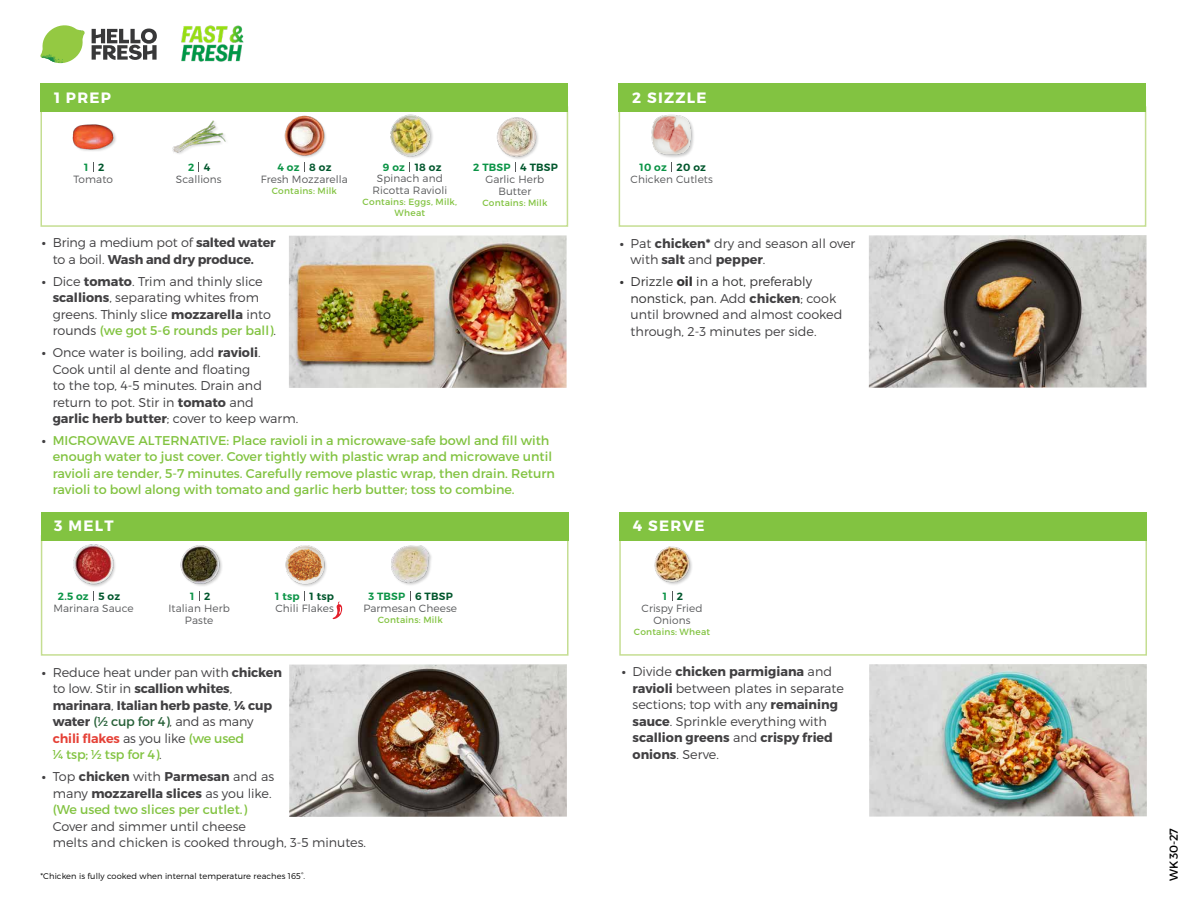
<style>
.page{position:relative;width:1188px;height:918px;background:#fff}
.page>*{position:absolute;margin:0;border:0;box-sizing:border-box;transform-origin:0 0}
.t1{font:700 15px "Montserrat";letter-spacing:.085em;color:#fff}
.t2{font:300 12.75px/16.5px "Montserrat";color:#414042}
.t3{font:12.75px/16.5px "Montserrat";color:#82c341}
.t4{font:700 12.75px/16.5px "Montserrat";color:#414042}
.t5{font:11.55px "Montserrat";color:#000}
.t6{font:300 10.5px/12px "Montserrat";letter-spacing:.01em;color:#58595b;text-align:center}
.t7{font:600 10.5px "Montserrat";letter-spacing:.02em;color:#0b9446}
.t8{font:600 10.5px "Montserrat";color:#00562c}
.t9{font:9px/10.5px "Montserrat";letter-spacing:.02em;color:#82c341;text-align:center}
.t10{font:300 8.25px "Montserrat";letter-spacing:.01em;color:#000}
.s1{color:#00562c}
.s2{color:#0b9446}
.s3{font-weight:300}
.s4{font-weight:700}
.s5{font-weight:400;color:#82c341}
.s6{font-weight:700;color:#414042}
.s7{font-weight:700;color:#343334}
.s8{color:#343334}
.s9{font-weight:400;color:#266037}
.s10{font-weight:600;color:#e54137}
</style>
<div class="page">
<div style="left:619px;top:535px;width:528px;height:121px;border:2px solid #c5de92"></div>
<div style="left:41px;top:535px;width:528px;height:121px;border:2px solid #c5de92"></div>
<div style="left:74px;top:544px;width:43px;height:44px;background:#000;opacity:.2"></div>
<img style="left:73px;top:544px;width:44px;height:42px">
<img style="left:180px;top:545px;width:42px;height:41px">
<img style="left:285px;top:545px;width:42px;height:41px">
<img style="left:654px;top:546px;width:38px;height:39px">
<svg style="left:92px;top:28px;width:65px;height:32px"></svg>
<svg style="left:43px;top:25px;width:40px;height:25px"></svg>
<img style="left:64px;top:25px;width:21px;height:17px">
<img style="left:43px;top:40px;width:38px;height:7px">
<img style="left:40px;top:42px;width:39px;height:21px">
<img style="left:63px;top:47px;width:18px;height:16px">
<img style="left:181px;top:25px;width:63px;height:37px">
<div style="left:619px;top:106px;width:527px;height:121px;border:2px solid #c5de92"></div>
<div style="left:40px;top:106px;width:528px;height:121px;border:2px solid #c5de92"></div>
<img style="left:869px;top:235px;width:278px;height:153px">
<div style="left:619px;top:83px;width:527px;height:28px;background:#82c341"></div>
<img style="left:289px;top:235px;width:278px;height:153px">
<div style="left:40px;top:83px;width:528px;height:28px;background:#82c341"></div>
<img style="left:869px;top:664px;width:278px;height:153px">
<div style="left:619px;top:512px;width:528px;height:28px;background:#82c341"></div>
<img style="left:289px;top:664px;width:278px;height:153px">
<div style="left:41px;top:512px;width:528px;height:28px;background:#82c341"></div>
<svg style="left:333px;top:602px;width:9px;height:17px"></svg>
<img style="left:391px;top:545px;width:41px;height:40px">
<div style="left:497px;top:117px;width:43px;height:43px;background:#000;opacity:.2"></div>
<img style="left:497px;top:117px;width:43px;height:40px">
<div style="left:652px;top:115px;width:43px;height:44px;background:#000;opacity:.2"></div>
<img style="left:651px;top:115px;width:44px;height:41px">
<img style="left:172px;top:120px;width:54px;height:34px">
<img style="left:284px;top:115px;width:42px;height:42px">
<div style="left:390px;top:115px;width:44px;height:44px;background:#000;opacity:.2"></div>
<img style="left:390px;top:114px;width:44px;height:43px">
<img style="left:72px;top:124px;width:44px;height:27px">
<p class="t1" style="left:54px;top:88px;width:59px">1 PREP</p>
<p class="t1" style="left:632px;top:88px;width:76px">2 SIZZLE</p>
<p class="t7" style="left:84px;top:161px;width:22px">1 <span class="s1">2</span></p>
<p class="t7" style="left:188px;top:161px;width:24px">2 <span class="s1">4</span></p>
<p class="t7" style="left:277px;top:161px;width:56px">4 oz <span class="s1">8 oz</span></p>
<p class="t8" style="left:383px;top:161px;width:60px"><span class="s2">9 oz</span> 18 oz</p>
<p class="t7" style="left:473px;top:161px;width:86px">2 TBSP <span class="s1">4 TBSP</span></p>
<p class="t7" style="left:640px;top:161px;width:68px">10 oz <span class="s1">20 oz</span></p>
<p class="t6" style="left:73px;top:173px;width:41px">Tomato</p>
<p class="t6" style="left:373px;top:172px;width:76px">Spinach and<br>Ricotta Ravioli</p>
<p class="t9" style="left:363px;top:197px;width:96px">Contains: Eggs, Milk,<br>Wheat</p>
<p class="t6" style="left:176px;top:173px;width:47px">Scallions</p>
<p class="t6" style="left:261px;top:173px;width:89px">Fresh Mozzarella</p>
<p class="t9" style="left:272px;top:185px;width:67px">Contains: Milk</p>
<p class="t6" style="left:485px;top:173px;width:60px">Garlic Herb<br>Butter</p>
<p class="t9" style="left:482px;top:197px;width:67px">Contains: Milk</p>
<p class="t6" style="left:631px;top:173px;width:84px">Chicken Cutlets</p>
<p class="t4" style="left:53px;top:235px;width:224px;text-indent:-11px">• <span class="s3">Bring a medium pot of</span> salted water <span class="s3">to a boil.</span> Wash and dry produce.</p>
<p class="t2" style="left:53px;top:273px;width:225px;text-indent:-11px"><span class="s4">•</span> Dice <span class="s4">tomato</span>. Trim and thinly slice <span class="s4">scallions</span>, separating whites from greens. Thinly slice <span class="s4">mozzarella</span> into rounds <span class="s5">(we got 5-6 rounds per ball)</span>.</p>
<p class="t2" style="left:53px;top:344px;width:247px;text-indent:-11px"><span class="s4">•</span> Once water is boiling, add <span class="s4">ravioli</span>.<br>Cook until al dente and floating<br>to the top, 4-5 minutes. Drain and return to pot. Stir in <span class="s4">tomato</span> and<br><span class="s4">garlic herb butter</span>; cover to keep warm.</p>
<p class="t3" style="left:53px;top:432px;width:504px;text-indent:-11px"><span class="s6">•</span> MICROWAVE ALTERNATIVE: Place ravioli in a microwave-safe bowl and fill with enough water to just cover. Cover tightly with plastic wrap and microwave until ravioli are tender, 5-7 minutes. Carefully remove plastic wrap, then drain. Return ravioli to bowl along with tomato and garlic herb butter; toss to combine.</p>
<p class="t2" style="left:631px;top:235px;width:226px;text-indent:-11px"><span class="s4">•</span> Pat <span class="s4">chicken*</span> dry and season all over with <span class="s4">salt</span> and <span class="s4">pepper</span>.</p>
<p class="t2" style="left:631px;top:273px;width:213px;text-indent:-11px"><span class="s7">•</span> <span class="s8">Drizzle</span> <span class="s7">oil</span> <span class="s8">in a hot, preferably nonstick, pan</span>. Add <span class="s4">chicken</span>; cook until browned and almost cooked through, 2-3 minutes per side.</p>
<p class="t1" style="left:54px;top:517px;width:61px">3 MELT</p>
<p class="t1" style="left:633px;top:517px;width:73px">4 SERVE</p>
<p class="t7" style="left:58px;top:589px;width:64px">2.5 oz <span class="s1">5 oz</span></p>
<p class="t7" style="left:190px;top:589px;width:22px">1 <span class="s1">2</span></p>
<p class="t7" style="left:275px;top:589px;width:60px">1 tsp <span class="s1">1 tsp</span></p>
<p class="t7" style="left:663px;top:589px;width:22px">1 <span class="s1">2</span></p>
<p class="t7" style="left:368px;top:589px;width:86px">3 TBSP <span class="s1">6 TBSP</span></p>
<p class="t6" style="left:53px;top:602px;width:82px">Marinara Sauce</p>
<p class="t6" style="left:168px;top:602px;width:63px">Italian Herb</p>
<p class="t6" style="left:275px;top:602px;width:60px">Chili Flakes</p>
<p class="t6" style="left:185px;top:614px;width:30px">Paste</p>
<p class="t6" style="left:363px;top:602px;width:95px">Parmesan Cheese</p>
<p class="t9" style="left:378px;top:614px;width:67px">Contains: Milk</p>
<p class="t6" style="left:642px;top:602px;width:62px">Crispy Fried<br>Onions</p>
<p class="t9" style="left:634px;top:626px;width:78px">Contains: Wheat</p>
<p class="t2" style="left:53px;top:664px;width:231px;text-indent:-11px"><span class="s4">•</span> Reduce heat under pan with <span class="s4">chicken </span>to low. Stir in <span class="s4">scallion whites</span>, <span class="s4">marinara</span>, <span class="s4">Italian herb paste</span>, <span class="s4">¼ cup water</span> <span class="s9">(½ cup for 4)</span>, and as many <span class="s10">chili flakes</span> as you like <span class="s5">(we used<br>¼ tsp; ½ tsp for 4)</span>.</p>
<p class="t4" style="left:53px;top:768px;width:223px;text-indent:-11px">• <span class="s3">Top</span> chicken <span class="s3">with</span> Parmesan <span class="s3">and as many</span> mozzarella slices <span class="s3">as you like. </span><span class="s5">(We used two slices per cutlet.)</span></p>
<p class="t2" style="left:53px;top:818px;width:315px">Cover and simmer until cheese<br>melts and chicken is cooked through, 3-5 minutes.</p>
<p class="t2" style="left:633px;top:663px;width:213px;text-indent:-11px"><span class="s4">•</span> Divide <span class="s4">chicken parmigiana</span> and <span class="s4">ravioli</span> between plates in separate sections; top with any <span class="s4">remaining sauce</span>. Sprinkle everything with <span class="s4">scallion greens</span> and <span class="s4">crispy fried onions</span>. Serve.</p>
<p class="t10" style="left:40px;top:871px;width:266px">*Chicken is fully cooked when internal temperature reaches 165°.</p>
<p class="t5" style="left:1167px;top:881px;width:54px;rotate:-90deg">WK 30-27</p>
</div>
